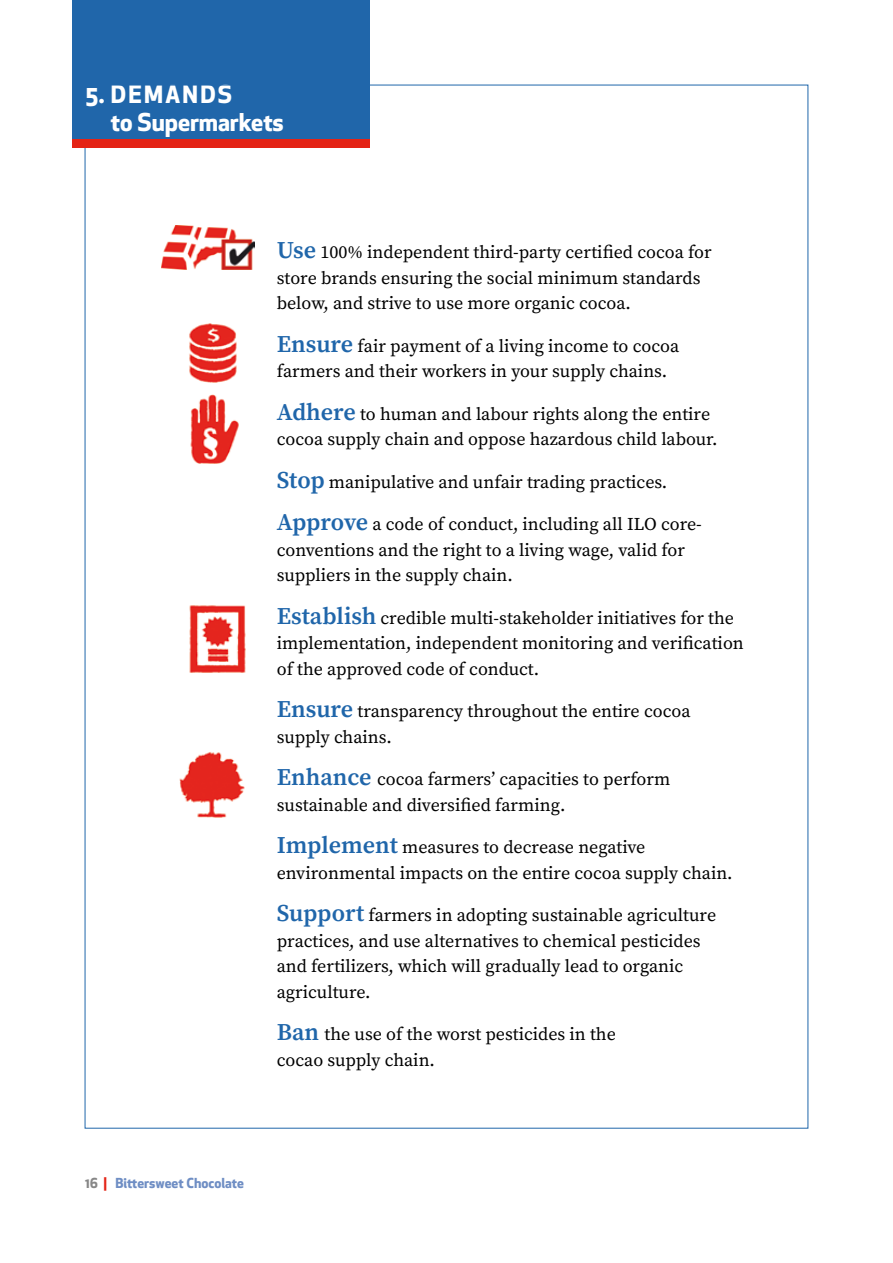
<style>
.page{position:relative;width:893px;height:1263px;background:#fff}
.page>*{position:absolute;margin:0;border:0;box-sizing:border-box;transform-origin:0 0}
.t1{font:700 24px/27.6px "Apex New";color:#fff}
.t2{font:18px/25.5px "Source Serif Pro";color:#000}
.t3{font:700 13.5px "Apex New";color:#6f8ec4}
.s1{font-weight:600;font-size:24px;color:#2066aa}
.s2{color:#878787}
.s3{color:#e42315}
</style>
<div class="page">
<div style="left:72px;top:0;width:298px;height:139px;background:#2066aa"></div>
<img style="left:162px;top:225px;width:93px;height:45px">
<img style="left:179px;top:752px;width:66px;height:66px">
<img style="left:189px;top:323px;width:48px;height:60px">
<img style="left:190px;top:394px;width:49px;height:70px">
<img style="left:189px;top:605px;width:57px;height:68px">
<div style="left:72px;top:139px;width:298px;height:9px;background:#e42315"></div>
<h1 class="t1" style="left:111px;top:80px;width:174px;text-indent:-26px">5. DEMANDS<br>to Supermarkets</h1>
<p class="t2" style="left:277px;top:240px;width:436px"><span class="s1">Use</span> 100% independent third-party certified cocoa for store brands ensuring the social minimum standards below, and strive to use more organic cocoa.</p>
<p class="t2" style="left:277px;top:334px;width:404px"><span class="s1">Ensure</span> fair payment of a living income to cocoa farmers and their workers in your supply chains.</p>
<p class="t2" style="left:277px;top:402px;width:442px"><span class="s1">Adhere</span> to human and labour rights along the entire cocoa supply chain and oppose hazardous child labour.</p>
<p class="t2" style="left:277px;top:470px;width:392px"><span class="s1">Stop</span> manipulative and unfair trading practices.</p>
<p class="t2" style="left:277px;top:512px;width:427px"><span class="s1">Approve</span> a code of conduct, including all ILO core&shy;conventions and the right to a living wage, valid for suppliers in the supply chain.</p>
<p class="t2" style="left:277px;top:606px;width:468px"><span class="s1">Establish</span> credible multi-stakeholder initiatives for the implementation, independent monitoring and verification of the approved code of conduct.</p>
<p class="t2" style="left:277px;top:699px;width:415px"><span class="s1">Ensure</span> transparency throughout the entire cocoa supply chains.</p>
<p class="t2" style="left:277px;top:767px;width:395px"><span class="s1">Enhance</span> cocoa farmers’ capacities to perform sustainable and diversified farming.</p>
<p class="t2" style="left:277px;top:835px;width:457px"><span class="s1">Implement</span> measures to decrease negative environmental impacts on the entire cocoa supply chain.</p>
<p class="t2" style="left:277px;top:903px;width:441px"><span class="s1">Support</span> farmers in adopting sustainable agriculture practices, and use alternatives to chemical pesticides and fertilizers, which will gradually lead to organic agriculture.</p>
<p class="t2" style="left:277px;top:1022px;width:341px"><span class="s1">Ban</span> the use of the worst pesticides in the cocao supply chain.</p>
<p class="t3" style="left:85px;top:1173px;width:160px"><span class="s2">16</span> <span class="s3">|</span> Bittersweet Chocolate</p>
</div>
